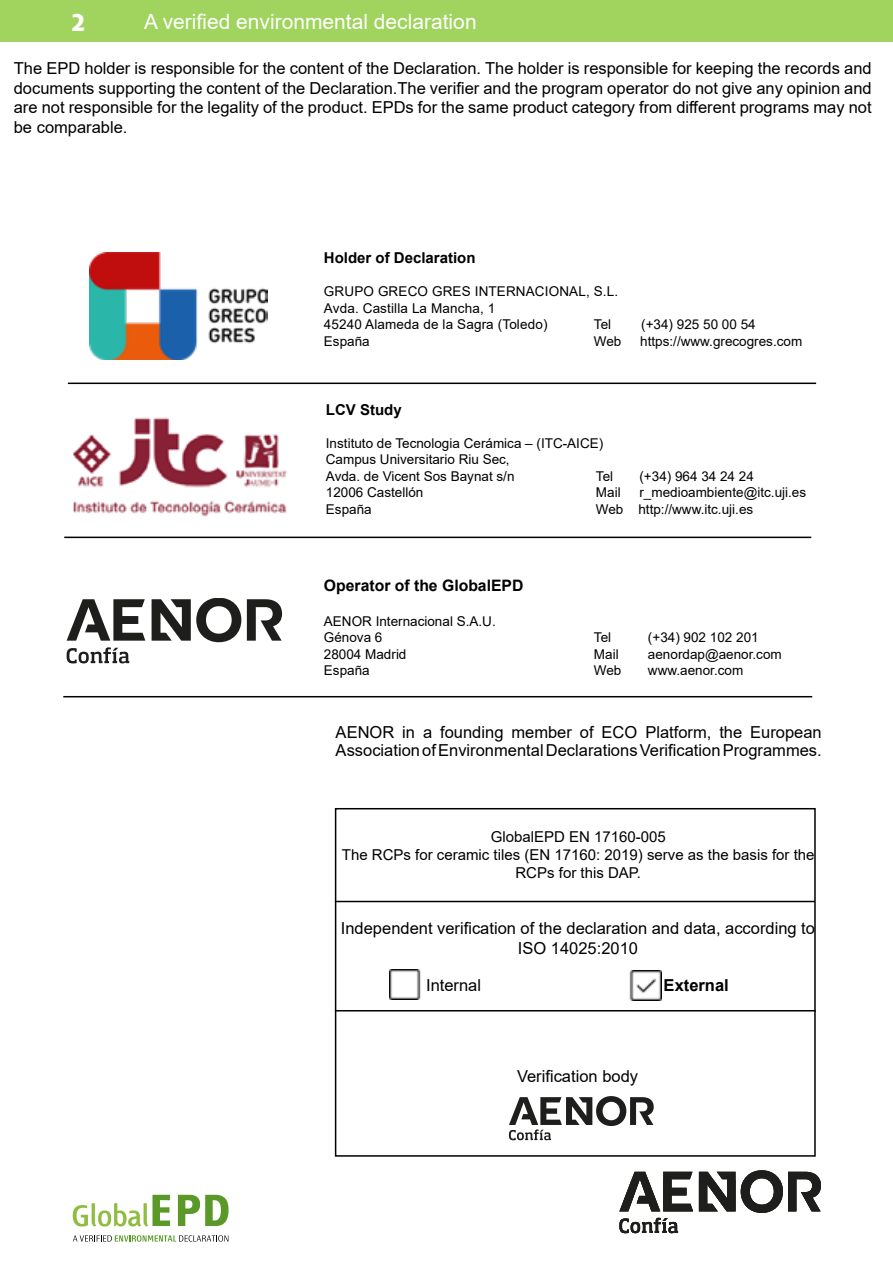
<style>
.page{position:relative;width:893px;height:1263px;background:#fff}
.page>*{position:absolute;margin:0;border:0;box-sizing:border-box;transform-origin:0 0}
.t1{font:27px "AENOR Fontana ND Titulares";color:#fff}
.t2{font:21px "Arial";color:#fff}
.t3{font:16.5px/19.8px "Arial";color:#000;text-align:justify}
.t4{font:700 16.5px "Arial";color:#000}
.t5{font:700 15.75px "Arial";color:#000}
.t6{font:15px/18px "Arial";color:#000;text-align:center}
.t7{font:700 15px "Arial";color:#000}
.t8{font:13.5px/16.5px "Arial";color:#000}
</style>
<div class="page">
<div style="left:0;top:0;width:893px;height:42px;background:#a0d45e"></div>
<svg style="left:73px;top:1235px;width:155px;height:7px"></svg>
<svg style="left:73px;top:1195px;width:97px;height:31px"></svg>
<svg style="left:178px;top:1195px;width:51px;height:31px"></svg>
<svg style="left:619px;top:1218px;width:59px;height:15px"></svg>
<svg style="left:619px;top:1172px;width:74px;height:39px"></svg>
<svg style="left:699px;top:1170px;width:122px;height:43px"></svg>
<div style="left:335px;top:808px;width:481px;height:349px;border:2px solid #000"></div>
<hr style="left:68px;top:383px;width:748px;height:1px;background:#000">
<hr style="left:64px;top:537px;width:747px;height:1px;background:#000">
<hr style="left:63px;top:696px;width:749px;height:1px;background:#000">
<hr style="left:335px;top:901px;width:480px;height:1px;background:#000">
<hr style="left:335px;top:1010px;width:481px;height:1px;background:#000">
<img style="left:389px;top:970px;width:32px;height:30px">
<img style="left:629px;top:970px;width:32px;height:30px">
<img style="left:74px;top:417px;width:213px;height:99px">
<svg style="left:509px;top:1096px;width:145px;height:44px"></svg>
<svg style="left:67px;top:647px;width:62px;height:16px"></svg>
<svg style="left:67px;top:599px;width:78px;height:42px"></svg>
<svg style="left:247px;top:599px;width:35px;height:42px"></svg>
<svg style="left:152px;top:598px;width:89px;height:44px"></svg>
<img style="left:89px;top:252px;width:179px;height:108px">
<h1 class="t1" style="left:72px;top:9px;width:14px">2</h1>
<p class="t2" style="left:144px;top:7px;width:334px">A verified environmental declaration</p>
<p class="t3" style="left:14px;top:58px;width:859px">The EPD holder is responsible for the content of the Declaration. The holder is responsible for keeping the records and documents supporting the content of the Declaration.The verifier and the program operator do not give any opinion and are not responsible for the legality of the product. EPDs for the same product category from different programs may not be comparable.</p>
<p class="t7" style="left:324px;top:247px;width:153px">Holder of Declaration</p>
<p class="t8" style="left:324px;top:283px;width:296px">GRUPO GRECO GRES INTERNACIONAL, S.L.<br>Avda. Castilla La Mancha, 1<br>45240 Alameda de la Sagra (Toledo)</p>
<p class="t8" style="left:594px;top:316px;width:19px">Tel</p>
<p class="t8" style="left:641px;top:316px;width:116px">(+34) 925 50 00 54</p>
<p class="t8" style="left:324px;top:332px;width:47px">España</p>
<p class="t8" style="left:594px;top:332px;width:29px">Web</p>
<p class="t8" style="left:640px;top:332px;width:164px">https://www.grecogres.com</p>
<p class="t7" style="left:326px;top:399px;width:77px">LCV Study</p>
<p class="t8" style="left:326px;top:435px;width:279px">Instituto de Tecnologia Cerámica – (ITC-AICE)<br>Campus Universitario Riu Sec,<br>Avda. de Vicent Sos Baynat s/n</p>
<p class="t8" style="left:596px;top:468px;width:19px">Tel</p>
<p class="t8" style="left:639px;top:468px;width:116px">(+34) 964 34 24 24</p>
<p class="t8" style="left:326px;top:484px;width:99px">12006 Castellón</p>
<p class="t8" style="left:596px;top:484px;width:26px">Mail</p>
<p class="t8" style="left:639px;top:484px;width:168px">r_medioambiente@itc.uji.es</p>
<p class="t8" style="left:326px;top:500px;width:47px">España</p>
<p class="t8" style="left:596px;top:500px;width:159px">Web http://www.itc.uji.es</p>
<p class="t5" style="left:324px;top:574px;width:201px">Operator of the GlobalEPD</p>
<p class="t8" style="left:324px;top:612px;width:173px">AENOR Internacional S.A.U.<br>Génova 6</p>
<p class="t8" style="left:594px;top:629px;width:19px">Tel</p>
<p class="t8" style="left:648px;top:629px;width:112px">(+34) 902 102 201</p>
<p class="t8" style="left:324px;top:645px;width:84px">28004 Madrid</p>
<p class="t8" style="left:594px;top:645px;width:26px">Mail</p>
<p class="t8" style="left:648px;top:645px;width:135px">aenordap@aenor.com</p>
<p class="t8" style="left:324px;top:662px;width:47px">España</p>
<p class="t8" style="left:594px;top:662px;width:29px">Web</p>
<p class="t8" style="left:648px;top:662px;width:97px">www.aenor.com</p>
<p class="t3" style="left:336px;top:723px;width:488px;line-height:18px">AENOR in a founding member of ECO Platform, the European<br>Association of Environmental Declarations Verification Programmes.</p>
<p class="t6" style="left:342px;top:827px;width:474px">GlobalEPD EN 17160-005<br>The RCPs for ceramic tiles (EN 17160: 2019) serve as the basis for the<br>RCPs for this DAP.</p>
<p class="t3" style="left:341px;top:918px;width:476px;text-align:center">Independent verification of the declaration and data, according to<br>ISO 14025:2010</p>
<p class="t3" style="left:426px;top:975px;width:57px">Internal</p>
<p class="t4" style="left:664px;top:974px;width:67px">External</p>
<p class="t3" style="left:517px;top:1066px;width:123px">Verification body</p>
</div>
